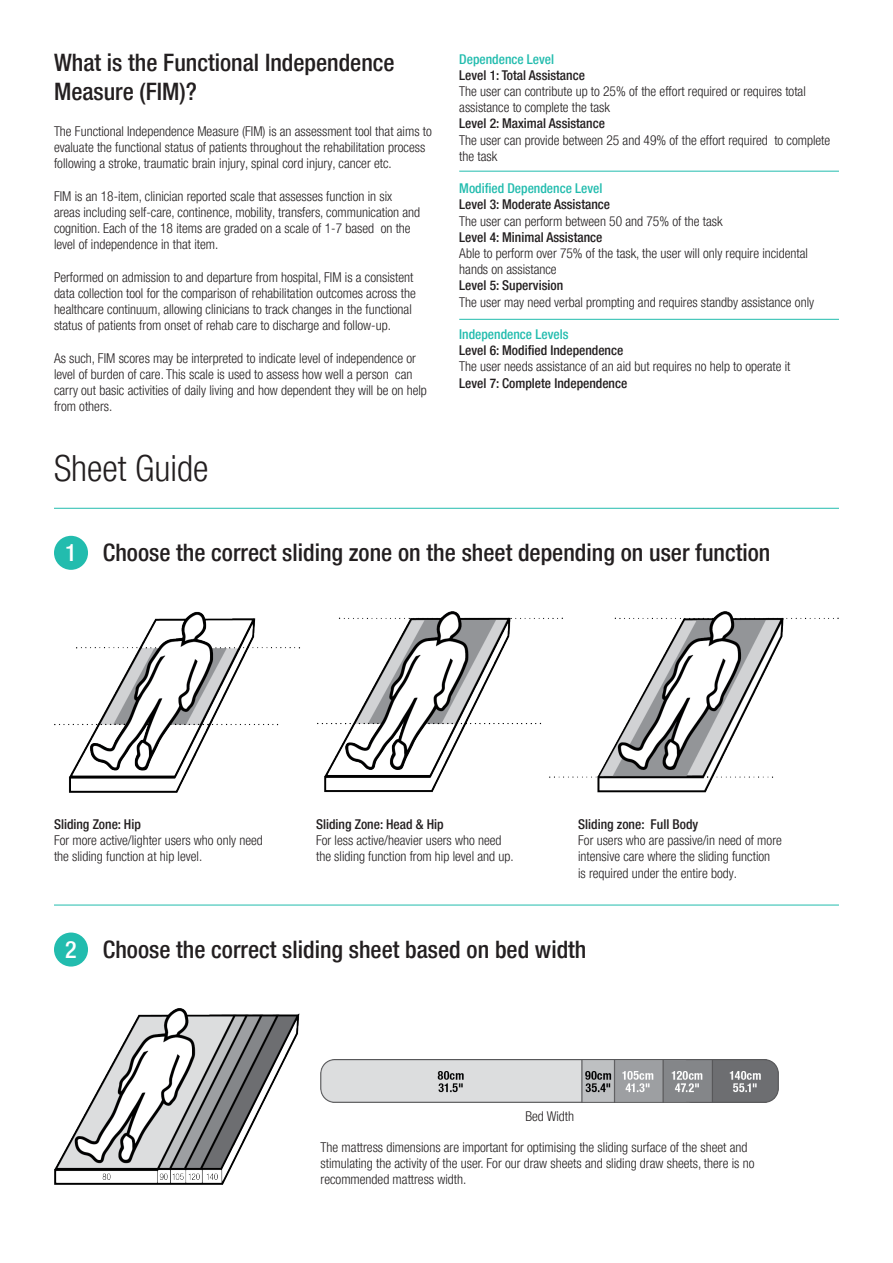
<style>
.page{position:relative;width:893px;height:1263px;background:#fff}
.page>*{position:absolute;margin:0;border:0;box-sizing:border-box;transform-origin:0 0}
.t1{font:300 condensed 36px "Helvetica Neue LT Pro";color:#231f20}
.t2{font:500 condensed 24px "Helvetica Neue LT Pro";color:#231f20}
.t3{font:500 condensed 24px "Helvetica Neue LT Pro";color:#fff}
.t4{font:300 condensed 13.5px/16.2px "Helvetica Neue LT Pro";color:#231f20}
.t5{font:500 condensed 13.5px "Helvetica Neue LT Pro";color:#231f20}
.s1{font-weight:500;color:#22bcae}
.s2{font-weight:500}
</style>
<div class="page">
<hr style="left:459px;top:171px;width:380px;height:1px;background:#22bcae">
<hr style="left:459px;top:319px;width:380px;height:1px;background:#22bcae">
<hr style="left:54px;top:508px;width:785px;height:1px;background:#22bcae">
<hr style="left:54px;top:905px;width:785px;height:1px;background:#22bcae">
<div style="left:54px;top:536px;width:34px;height:34px;background:#22bcae;border-radius:50%"></div>
<div style="left:54px;top:932px;width:34px;height:34px;background:#22bcae;border-radius:50%"></div>
<img style="left:54px;top:611px;width:785px;height:182px">
<img style="left:54px;top:1008px;width:245px;height:176px">
<img style="left:321px;top:1059px;width:458px;height:43px">
<p class="t2" style="left:54px;top:48px;width:342px">What is the Functional Independence</p>
<p class="t2" style="left:54px;top:77px;width:144px">Measure (FIM)?</p>
<p class="t4" style="left:54px;top:123px;width:379px">The Functional Independence Measure (FIM) is an assessment tool that aims to evaluate the functional status of patients throughout the rehabilitation process following a stroke, traumatic brain injury, spinal cord injury, cancer etc.</p>
<p class="t4" style="left:54px;top:188px;width:368px">FIM is an 18-item, clinician reported scale that assesses function in six areas including self-care, continence, mobility, transfers, communication and cognition. Each of the 18 items are graded on a scale of 1-7 based on the level of independence in that item.</p>
<p class="t4" style="left:54px;top:269px;width:363px">Performed on admission to and departure from hospital, FIM is a consistent data collection tool for the comparison of rehabilitation outcomes across the healthcare continuum, allowing clinicians to track changes in the functional status of patients from onset of rehab care to discharge and follow-up.</p>
<p class="t4" style="left:54px;top:350px;width:374px">As such, FIM scores may be interpreted to indicate level of independence or level of burden of care. This scale is used to assess how well a person can carry out basic activities of daily living and how dependent they will be on help from others.</p>
<p class="t1" style="left:54px;top:447px;width:156px">Sheet Guide</p>
<p class="t4" style="left:459px;top:51px;width:373px"><span class="s1">Dependence Level<br></span><span class="s2">Level 1: Total Assistance<br></span>The user can contribute up to 25% of the effort required or requires total assistance to complete the task<br><span class="s2">Level 2: Maximal Assistance<br></span>The user can provide between 25 and 49% of the effort required to complete the task</p>
<p class="t4" style="left:459px;top:180px;width:356px"><span class="s1">Modified Dependence Level<br></span><span class="s2">Level 3: Moderate Assistance<br></span>The user can perform between 50 and 75% of the task<br><span class="s2">Level 4: Minimal Assistance<br></span>Able to perform over 75% of the task, the user will only require incidental hands on assistance<br><span class="s2">Level 5: Supervision<br></span>The user may need verbal prompting and requires standby assistance only</p>
<p class="t4" style="left:459px;top:326px;width:333px"><span class="s1">Independence Levels<br></span><span class="s2">Level 6: Modified Independence<br></span>The user needs assistance of an aid but requires no help to operate it</p>
<p class="t5" style="left:459px;top:375px;width:170px">Level 7: Complete Independence</p>
<p class="t3" style="left:65px;top:538px;width:13px">1</p>
<p class="t2" style="left:103px;top:538px;width:669px">Choose the correct sliding zone on the sheet depending on user function</p>
<p class="t5" style="left:54px;top:816px;width:88px">Sliding Zone: Hip</p>
<p class="t4" style="left:54px;top:832px;width:210px">For more active/lighter users who only need the sliding function at hip level.</p>
<p class="t4" style="left:316px;top:816px;width:187px"><span class="s2">Sliding Zone: Head &amp; Hip<br></span>For less active/heavier users who need</p>
<p class="t4" style="left:316px;top:848px;width:199px">the sliding function from hip level and up.</p>
<p class="t4" style="left:578px;top:816px;width:205px"><span class="s2">Sliding zone: Full Body<br></span>For users who are passive/in need of more intensive care where the sliding function</p>
<p class="t4" style="left:578px;top:864px;width:160px">is required under the entire body.</p>
<p class="t3" style="left:65px;top:935px;width:13px">2</p>
<p class="t2" style="left:103px;top:935px;width:485px">Choose the correct sliding sheet based on bed width</p>
<p class="t4" style="left:525px;top:1108px;width:50px">Bed Width</p>
<p class="t4" style="left:321px;top:1139px;width:435px">The mattress dimensions are important for optimising the sliding surface of the sheet and stimulating the activity of the user. For our draw sheets and sliding draw sheets, there is no recommended mattress width.</p>
</div>
